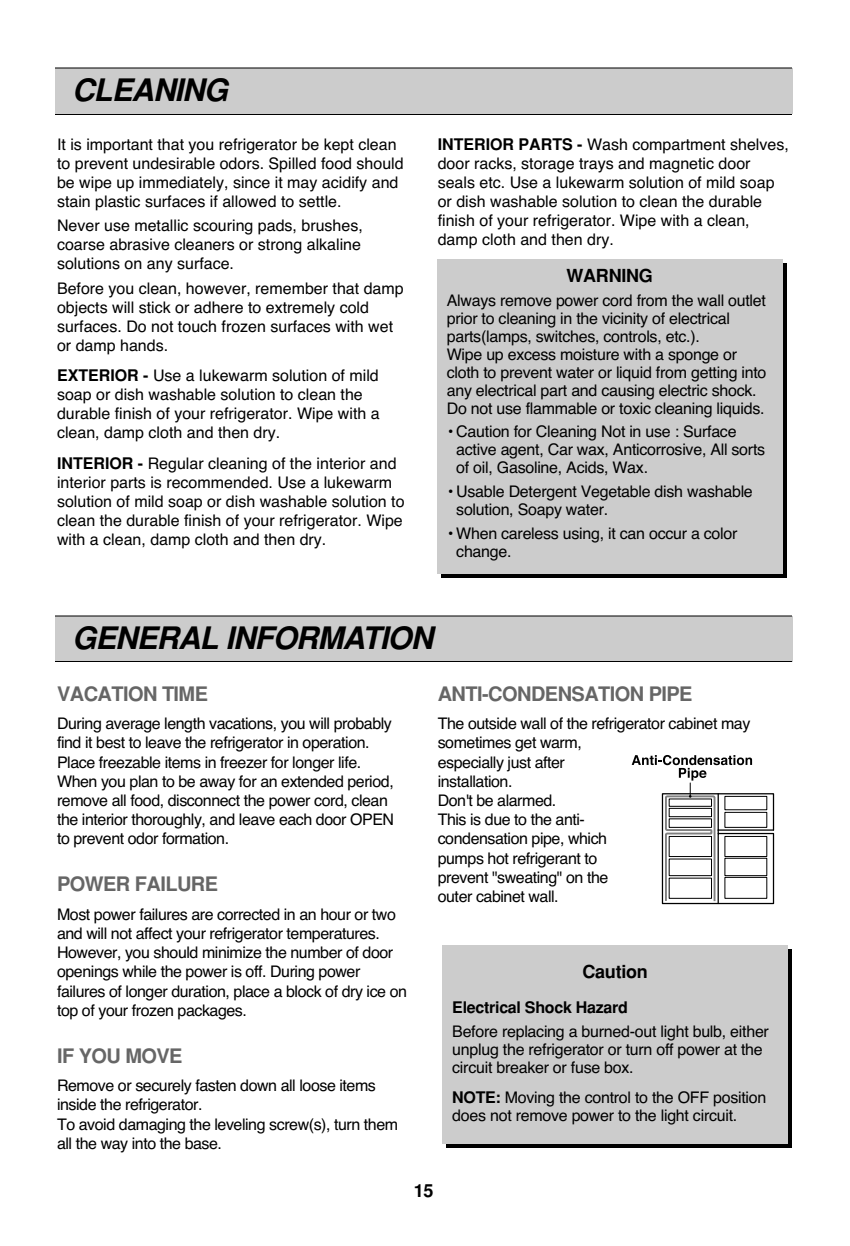
<style>
.page{position:relative;width:850px;height:1246px;background:#fff}
.page>*{position:absolute;margin:0;border:0;box-sizing:border-box;transform-origin:0 0}
.t1{font:italic 700 31px "Helvetica";letter-spacing:-.03em;color:#000}
.t2{font:700 20px "Helvetica";letter-spacing:-.03em;color:#666}
.t3{font:700 18px "Helvetica";letter-spacing:-.015em;color:#000}
.t4{font:16px/19.2px "Helvetica";letter-spacing:-.015em;color:#000}
.t5{font:700 16px "Helvetica";letter-spacing:-.015em;color:#000}
.s1{font-weight:700}
</style>
<div class="page">
<div style="left:55px;top:68px;width:737px;height:45px;background:#ccc"></div>
<hr style="left:55px;top:68px;width:737px;height:1px;background:#000">
<hr style="left:55px;top:114px;width:737px;height:1px;background:#000">
<div style="left:441px;top:263px;width:346px;height:315px;background:#000"></div>
<div style="left:437px;top:259px;width:346px;height:315px;background:#ccc"></div>
<div style="left:55px;top:616px;width:737px;height:45px;background:#ccc"></div>
<hr style="left:55px;top:616px;width:737px;height:1px;background:#000">
<hr style="left:55px;top:661px;width:737px;height:1px;background:#000">
<svg style="left:632px;top:755px;width:143px;height:150px"></svg>
<div style="left:446px;top:949px;width:346px;height:199px;background:#000"></div>
<div style="left:442px;top:945px;width:346px;height:199px;background:#ccc"></div>
<h1 class="t1" style="left:72px;top:78px;width:157px">CLEANING</h1>
<p class="t4" style="left:57px;top:136px;width:348px">It is important that you refrigerator be kept clean to prevent undesirable odors. Spilled food should be wipe up immediately, since it may acidify and stain plastic surfaces if allowed to settle.</p>
<p class="t4" style="left:57px;top:218px;width:307px;text-align:justify">Never use metallic scouring pads, brushes, coarse abrasive cleaners or strong alkaline solutions on any surface.</p>
<p class="t4" style="left:57px;top:280px;width:348px">Before you clean, however, remember that damp objects will stick or adhere to extremely cold surfaces. Do not touch frozen surfaces with wet or damp hands.</p>
<p class="t4" style="left:57px;top:368px;width:324px"><span class="s1">EXTERIOR -</span> Use a lukewarm solution of mild soap or dish washable solution to clean the durable finish of your refrigerator. Wipe with a clean, damp cloth and then dry.</p>
<p class="t4" style="left:57px;top:455px;width:349px"><span class="s1">INTERIOR -</span> Regular cleaning of the interior and interior parts is recommended. Use a lukewarm solution of mild soap or dish washable solution to clean the durable finish of your refrigerator. Wipe with a clean, damp cloth and then dry.</p>
<p class="t4" style="left:438px;top:136px;width:353px"><span class="s1">INTERIOR PARTS -</span> Wash compartment shelves, door racks, storage trays and magnetic door seals etc. Use a lukewarm solution of mild soap or dish washable solution to clean the durable finish of your refrigerator. Wipe with a clean, damp cloth and then dry.</p>
<p class="t3" style="left:567px;top:269px;width:88px">WARNING</p>
<p class="t4" style="left:447px;top:293px;width:321px;line-height:18px">Always remove power cord from the wall outlet prior to cleaning in the vicinity of electrical parts(lamps, switches, controls, etc.).<br>Wipe up excess moisture with a sponge or cloth to prevent water or liquid from getting into any electrical part and causing electric shock.<br>Do not use flammable or toxic cleaning liquids.</p>
<p class="t4" style="left:456px;top:424px;width:310px;line-height:18px;text-indent:-10px">• Caution for Cleaning Not in use : Surface active agent, Car wax, Anticorrosive, All sorts of oil, Gasoline, Acids, Wax.</p>
<p class="t4" style="left:456px;top:484px;width:298px;line-height:18px;text-indent:-10px">• Usable Detergent Vegetable dish washable solution, Soapy water.</p>
<p class="t4" style="left:456px;top:526px;width:283px;line-height:18px;text-indent:-10px">• When careless using, it can occur a color change.</p>
<h1 class="t1" style="left:72px;top:626px;width:363px">GENERAL INFORMATION</h1>
<p class="t2" style="left:57px;top:686px;width:153px">VACATION TIME</p>
<p class="t4" style="left:57px;top:715px;width:339px">During average length vacations, you will probably find it best to leave the refrigerator in operation.<br>Place freezable items in freezer for longer life.<br>When you plan to be away for an extended period, remove all food, disconnect the power cord, clean the interior thoroughly, and leave each door OPEN to prevent odor formation.</p>
<p class="t2" style="left:57px;top:877px;width:163px">POWER FAILURE</p>
<p class="t4" style="left:57px;top:906px;width:352px">Most power failures are corrected in an hour or two and will not affect your refrigerator temperatures.<br>However, you should minimize the number of door openings while the power is off. During power failures of longer duration, place a block of dry ice on top of your frozen packages.</p>
<p class="t2" style="left:57px;top:1048px;width:127px">IF YOU MOVE</p>
<p class="t4" style="left:57px;top:1077px;width:343px">Remove or securely fasten down all loose items inside the refrigerator.<br>To avoid damaging the leveling screw(s), turn them all the way into the base.</p>
<p class="t2" style="left:438px;top:686px;width:256px">ANTI-CONDENSATION PIPE</p>
<p class="t4" style="left:438px;top:715px;width:314px">The outside wall of the refrigerator cabinet may sometimes get warm,<br>especially just after<br>installation.<br>Don't be alarmed.<br>This is due to the anti-<br>condensation pipe, which<br>pumps hot refrigerant to<br>prevent "sweating" on the<br>outer cabinet wall.</p>
<p class="t3" style="left:583px;top:966px;width:67px">Caution</p>
<p class="t5" style="left:452px;top:1002px;width:177px">Electrical Shock Hazard</p>
<p class="t4" style="left:452px;top:1024px;width:318px;line-height:18px">Before replacing a burned-out light bulb, either unplug the refrigerator or turn off power at the circuit breaker or fuse box.</p>
<p class="t4" style="left:452px;top:1089px;width:316px;line-height:18px"><span class="s1">NOTE:</span> Moving the control to the OFF position does not remove power to the light circuit.</p>
<p class="t3" style="left:414px;top:1184px;width:21px">15</p>
</div>
